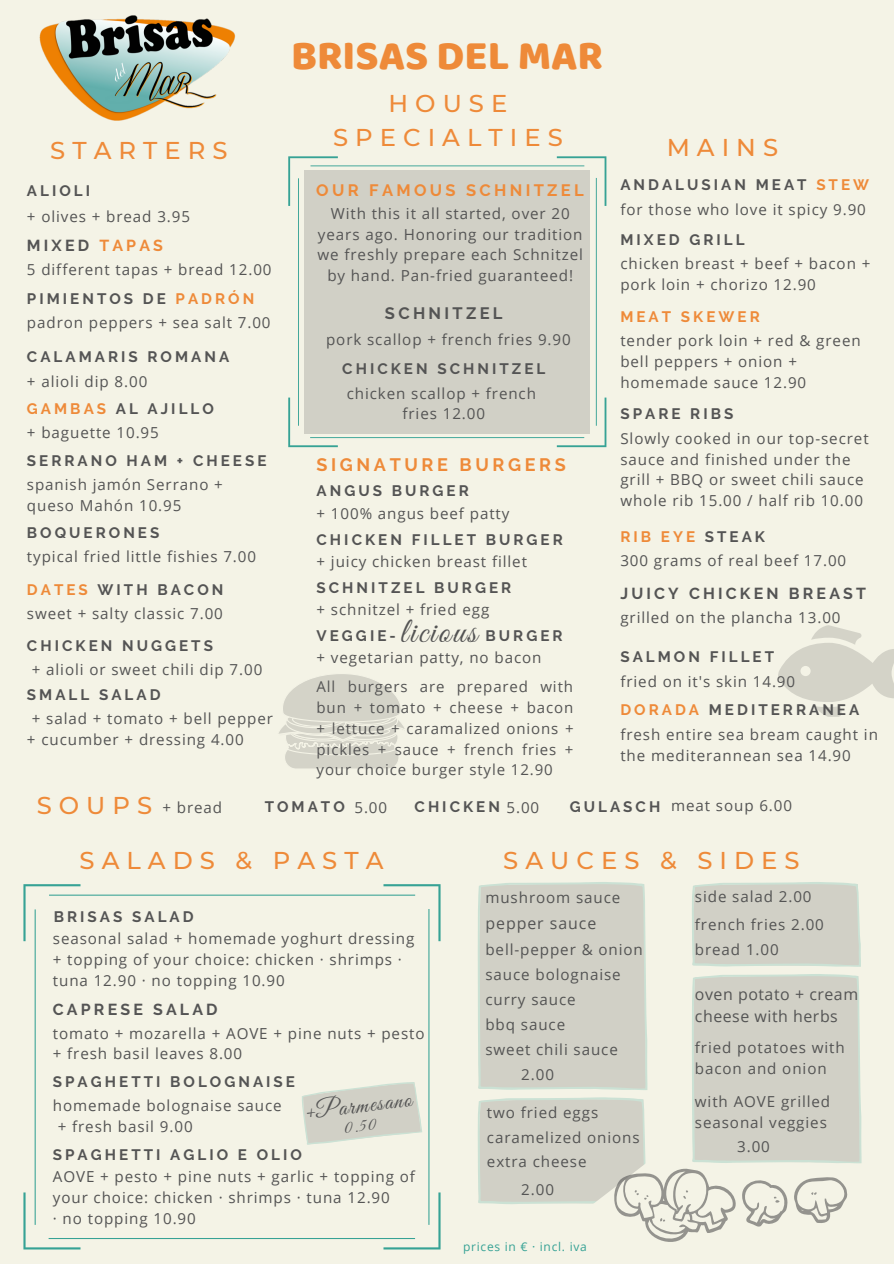
<style>
.page{position:relative;width:894px;height:1264px;background:#fff}
.page>*{position:absolute;margin:0;border:0;box-sizing:border-box;transform-origin:0 0}
.t1{font:42px "Baloo Thambi";color:#ee8a39}
.t2{font:36px "Great Vibes";letter-spacing:.06em;color:#545454}
.t3{font:500 24.3px/33.9px "Montserrat";letter-spacing:.29em;color:#ee8a39;text-align:center}
.t4{font:24px "Great Vibes";color:#545454}
.t5{font:700 18px "Raleway";letter-spacing:.2em;color:#ee8a39}
.t6{font:18px "Great Vibes";color:#545454}
.t7{font:700 16.5px "Raleway";letter-spacing:.2em;color:#ee8a39}
.t8{font:700 16.5px "Raleway";letter-spacing:.2em;color:#545454}
.t9{font:700 15.9px "Raleway";letter-spacing:.2em;color:#545454}
.t10{font:15.9px/21.9px "Open Sans";letter-spacing:.035em;color:#545454}
.t11{font:15.9px "Open Sans";letter-spacing:.06em;color:#545454}
.t12{font:15.15px/20.9px "Open Sans";letter-spacing:.06em;color:#545454}
.t13{font:700 15.15px "Raleway";letter-spacing:.2em;color:#545454}
.t14{font:700 15.15px "Raleway";letter-spacing:.2em;color:#ee8a39}
.t15{font:15px/20.9px "Open Sans";letter-spacing:.06em;color:#545454;text-align:justify}
.t16{font:12px "Open Sans";letter-spacing:.06em;color:#36a295}
.s1{color:#ee8a39}
.s2{color:#545454}
.s3{font-family:"Montserrat";font-weight:500;font-size:24.3px;color:#ee8a39}
.s4{font-family:"Open Sans";font-weight:400}
.s5{font-family:"Raleway";font-weight:700}
</style>
<div class="page">
<div style="left:0;top:0;width:893px;height:1263px;background:#f4f3e6"></div>
<svg style="left:278px;top:674px;width:127px;height:95px"></svg>
<svg style="left:778px;top:625px;width:115px;height:91px"></svg>
<svg style="left:288px;top:156px;width:318px;height:291px"></svg>
<svg style="left:23px;top:884px;width:417px;height:365px"></svg>
<div style="left:304px;top:170px;width:286px;height:264px;background:#d1d0c6"></div>
<img style="left:39px;top:15px;width:196px;height:106px">
<svg style="left:477px;top:882px;width:384px;height:360px"></svg>
<svg style="left:300px;top:1080px;width:122px;height:65px"></svg>
<h3 class="t3" style="left:50px;top:134px;width:179px">STARTERS</h3>
<p class="t13" style="left:27px;top:182px;width:65px">ALIOLI</p>
<p class="t12" style="left:27px;top:205px;width:165px">+ olives + bread 3.95</p>
<p class="t9" style="left:27px;top:236px;width:137px">MIXED <span class="s1">TAPAS</span></p>
<p class="t12" style="left:27px;top:258px;width:246px">5 different tapas + bread 12.00</p>
<p class="t13" style="left:27px;top:290px;width:229px">PIMIENTOS DE <span class="s1">PADRÓN</span></p>
<p class="t12" style="left:27px;top:312px;width:245px">padron peppers + sea salt 7.00</p>
<p class="t13" style="left:27px;top:348px;width:204px">CALAMARIS ROMANA</p>
<p class="t12" style="left:27px;top:370px;width:122px">+ alioli dip 8.00</p>
<p class="t13" style="left:27px;top:400px;width:188px"><span class="s1">GAMBAS</span> AL AJILLO</p>
<p class="t12" style="left:27px;top:422px;width:133px">+ baguette 10.95</p>
<p class="t13" style="left:27px;top:451px;width:241px">SERRANO HAM + CHEESE</p>
<p class="t12" style="left:27px;top:474px;width:197px">spanish jamón Serrano + queso Mahón 10.95</p>
<p class="t13" style="left:27px;top:523px;width:134px">BOQUERONES</p>
<p class="t12" style="left:27px;top:546px;width:231px">typical fried little fishies 7.00</p>
<p class="t13" style="left:27px;top:581px;width:198px"><span class="s1">DATES</span> WITH BACON</p>
<p class="t12" style="left:27px;top:603px;width:197px">sweet + salty classic 7.00</p>
<p class="t13" style="left:27px;top:636px;width:187px">CHICKEN NUGGETS</p>
<p class="t12" style="left:32px;top:658px;width:232px">+ alioli or sweet chili dip 7.00</p>
<p class="t13" style="left:27px;top:685px;width:135px">SMALL SALAD</p>
<p class="t12" style="left:27px;top:708px;width:247px;text-indent:5px">+ salad + tomato + bell pepper + cucumber + dressing 4.00</p>
<h1 class="t1" style="left:291px;top:25px;width:313px">BRISAS DEL MAR</h1>
<h3 class="t3" style="left:333px;top:86px;width:231px">HOUSE<br>SPECIALTIES</h3>
<p class="t7" style="left:316px;top:180px;width:269px">OUR FAMOUS SCHNITZEL</p>
<p class="t12" style="left:317px;top:202px;width:267px;text-align:center">With this it all started, over 20 years ago. Honoring our tradition we freshly prepare each Schnitzel by hand. Pan-fried guaranteed!</p>
<p class="t8" style="left:385px;top:303px;width:119px">SCHNITZEL</p>
<p class="t12" style="left:326px;top:329px;width:246px">pork scallop + french fries 9.90</p>
<p class="t13" style="left:342px;top:360px;width:204px">CHICKEN SCHNITZEL</p>
<p class="t12" style="left:346px;top:382px;width:191px;text-align:center">chicken scallop + french fries 12.00</p>
<p class="t5" style="left:316px;top:454px;width:251px">SIGNATURE BURGERS</p>
<p class="t13" style="left:316px;top:481px;width:154px">ANGUS BURGER</p>
<p class="t12" style="left:316px;top:502px;width:194px">+ 100% angus beef patty</p>
<p class="t13" style="left:316px;top:530px;width:248px">CHICKEN FILLET BURGER</p>
<p class="t12" style="left:316px;top:550px;width:212px">+ juicy chicken breast fillet</p>
<p class="t13" style="left:316px;top:579px;width:196px">SCHNITZEL BURGER</p>
<p class="t12" style="left:316px;top:599px;width:174px">+ schnitzel + fried egg</p>
<p class="t13" style="left:316px;top:626px;width:81px">VEGGIE-</p>
<p class="t13" style="left:485px;top:626px;width:79px">BURGER</p>
<p class="t12" style="left:316px;top:646px;width:226px">+ vegetarian patty, no bacon</p>
<h2 class="t2" style="left:400px;top:611px;width:78px">licious</h2>
<p class="t15" style="left:316px;top:676px;width:258px">All burgers are prepared with bun + tomato + cheese + bacon + lettuce + caramalized onions + pickles + sauce + french fries + your choice burger style 12.90</p>
<h3 class="t3" style="left:666px;top:130px;width:113px">MAINS</h3>
<p class="t13" style="left:620px;top:176px;width:250px">ANDALUSIAN MEAT <span class="s1">STEW</span></p>
<p class="t12" style="left:620px;top:198px;width:247px">for those who love it spicy 9.90</p>
<p class="t13" style="left:620px;top:231px;width:126px">MIXED GRILL</p>
<p class="t12" style="left:620px;top:253px;width:251px">chicken breast + beef + bacon + pork loin + chorizo 12.90</p>
<p class="t14" style="left:620px;top:307px;width:141px">MEAT SKEWER</p>
<p class="t12" style="left:620px;top:329px;width:242px">tender pork loin + red &amp; green bell peppers + onion + homemade sauce 12.90</p>
<p class="t13" style="left:620px;top:405px;width:114px">SPARE RIBS</p>
<p class="t12" style="left:620px;top:427px;width:250px">Slowly cooked in our top-secret sauce and finished under the grill + BBQ or sweet chili sauce whole rib 15.00 / half rib 10.00</p>
<p class="t14" style="left:620px;top:527px;width:146px">RIB EYE <span class="s2">STEAK</span></p>
<p class="t12" style="left:620px;top:549px;width:227px">300 grams of real beef 17.00</p>
<p class="t9" style="left:620px;top:584px;width:247px">JUICY CHICKEN BREAST</p>
<p class="t12" style="left:620px;top:607px;width:222px">grilled on the plancha 13.00</p>
<p class="t13" style="left:620px;top:648px;width:155px">SALMON FILLET</p>
<p class="t12" style="left:620px;top:670px;width:176px">fried on it's skin 14.90</p>
<p class="t13" style="left:620px;top:701px;width:240px"><span class="s1">DORADA</span> MEDITERRANEA</p>
<p class="t12" style="left:620px;top:723px;width:259px">fresh entire sea bream caught in the mediterannean sea 14.90</p>
<p class="t12" style="left:37px;top:796px;width:187px"><span class="s3">SOUPS</span> +bread</p>
<p class="t13" style="left:264px;top:797px;width:124px">TOMATO <span class="s4">5.00</span></p>
<p class="t13" style="left:414px;top:797px;width:126px">CHICKEN <span class="s4">5.00</span></p>
<p class="t12" style="left:569px;top:795px;width:224px"><span class="s5">GULASCH</span> meat soup 6.00</p>
<h3 class="t3" style="left:79px;top:843px;width:305px">SALADS &amp; PASTA</h3>
<p class="t13" style="left:54px;top:907px;width:141px">BRISAS SALAD</p>
<p class="t12" style="left:53px;top:928px;width:363px">seasonal salad + homemade yoghurt dressing + topping of your choice: chicken · shrimps · tuna 12.90 · no topping 10.90</p>
<p class="t9" style="left:53px;top:999px;width:166px">CAPRESE SALAD</p>
<p class="t12" style="left:53px;top:1022px;width:373px">tomato + mozarella + AOVE + pine nuts + pesto + fresh basil leaves 8.00</p>
<p class="t13" style="left:53px;top:1072px;width:244px">SPAGHETTI BOLOGNAISE</p>
<p class="t12" style="left:58px;top:1094px;width:225px;text-indent:-5px">homemade bolognaise sauce + fresh basil 9.00</p>
<h3 class="t4" style="left:302px;top:1098px;width:110px;rotate:-7deg">+Parmesano</h3>
<p class="t6" style="left:342px;top:1117px;width:35px;rotate:-7deg">0.50</p>
<p class="t13" style="left:53px;top:1145px;width:250px">SPAGHETTI AGLIO E OLIO</p>
<p class="t12" style="left:53px;top:1165px;width:363px">AOVE + pesto + pine nuts + garlic + topping of your choice: chicken · shrimps · tuna 12.90<br>· no topping 10.90</p>
<h3 class="t3" style="left:503px;top:843px;width:298px">SAUCES &amp; SIDES</h3>
<p class="t12" style="left:485px;top:886px;width:136px">mushroom sauce</p>
<p class="t11" style="left:485px;top:912px;width:112px">pepper sauce</p>
<p class="t12" style="left:485px;top:936px;width:159px;line-height:25.2px">bell-pepper &amp; onion sauce bolognaise curry sauce<br>bbq sauce<br>sweet chili sauce</p>
<p class="t12" style="left:521px;top:1063px;width:34px">2.00</p>
<p class="t12" style="left:487px;top:1100px;width:154px;line-height:24.2px">two fried eggs caramelized onions extra cheese</p>
<p class="t12" style="left:521px;top:1178px;width:34px">2.00</p>
<p class="t16" style="left:463px;top:1238px;width:125px">prices in € · incl. iva</p>
<p class="t12" style="left:694px;top:885px;width:118px">side salad 2.00</p>
<p class="t12" style="left:694px;top:912px;width:130px;line-height:24.8px">french fries 2.00 bread 1.00</p>
<p class="t10" style="left:694px;top:983px;width:165px">oven potato + cream cheese with herbs</p>
<p class="t12" style="left:694px;top:1037px;width:151px">fried potatoes with bacon and onion</p>
<p class="t12" style="left:694px;top:1091px;width:137px">with AOVE grilled seasonal veggies</p>
<p class="t12" style="left:737px;top:1135px;width:34px">3.00</p>
</div>
